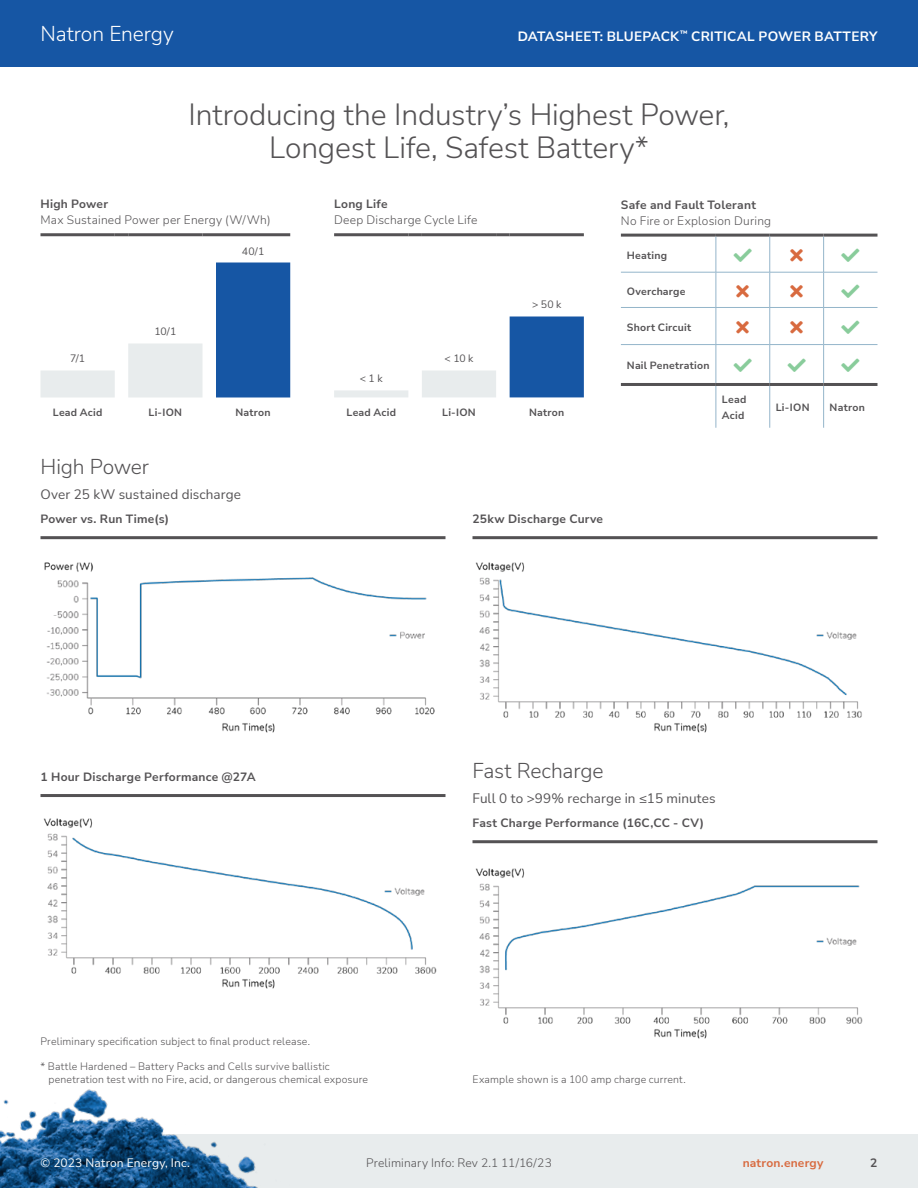
<style>
.page{position:relative;width:918px;height:1188px;background:#fff}
.page>*{position:absolute;margin:0;border:0;box-sizing:border-box;transform-origin:0 0}
.t1{font:300 30px/33px "Nunito Sans";letter-spacing:-.005em;color:#545254;text-align:center}
.t2{font:300 21px "Nunito Sans";letter-spacing:-.01em;color:#545254}
.t3{font:300 21px "Nunito Sans";letter-spacing:-.005em;color:#fff}
.t4{font:13.5px "Nunito Sans";letter-spacing:.01em;color:#545254}
.t5{font:700 13.5px "Nunito Sans";letter-spacing:.025em;color:#fff}
.t6{font:700 12px "Nunito Sans";letter-spacing:.02em;color:#545254}
.t7{font:300 12px "Nunito Sans";letter-spacing:.02em;color:#545254}
.t8{font:12px "Nunito Sans";letter-spacing:.015em;color:#fff}
.t9{font:700 12px "Nunito Sans";letter-spacing:.02em;color:#d86a3f}
.t10{font:300 10.5px/12.6px "Nunito Sans";letter-spacing:.02em;color:#545254}
.t11{font:700 10.5px/15.9px "Nunito Sans";letter-spacing:.025em;color:#545254}
.t12{font:10.5px "Nunito Sans";color:#545254}
</style>
<div class="page">
<div style="left:0;top:0;width:918px;height:68px;background:#1656a4"></div>
<div style="left:216px;top:262px;width:74px;height:136px;background:#1656a4"></div>
<svg style="left:40px;top:344px;width:162px;height:54px"></svg>
<hr style="left:40px;top:233px;width:75px;height:3px;background:#545254">
<svg style="left:115px;top:233px;width:13px;height:3px"></svg>
<hr style="left:128px;top:233px;width:74px;height:3px;background:#545254">
<hr style="left:202px;top:233px;width:14px;height:3px;background:#545254">
<hr style="left:216px;top:233px;width:74px;height:3px;background:#545254">
<div style="left:510px;top:316px;width:74px;height:81px;background:#1656a4"></div>
<svg style="left:334px;top:370px;width:162px;height:27px"></svg>
<hr style="left:334px;top:233px;width:74px;height:3px;background:#545254">
<hr style="left:408px;top:233px;width:14px;height:3px;background:#545254">
<hr style="left:422px;top:233px;width:74px;height:3px;background:#545254">
<hr style="left:496px;top:233px;width:14px;height:3px;background:#545254">
<hr style="left:510px;top:233px;width:74px;height:3px;background:#545254">
<hr style="left:621px;top:234px;width:95px;height:3px;background:#545254">
<hr style="left:716px;top:234px;width:54px;height:3px;background:#545254">
<hr style="left:770px;top:234px;width:54px;height:3px;background:#545254">
<hr style="left:824px;top:234px;width:54px;height:3px;background:#545254">
<hr style="left:621px;top:383px;width:95px;height:3px;background:#545254">
<hr style="left:716px;top:383px;width:54px;height:3px;background:#545254">
<hr style="left:770px;top:383px;width:54px;height:3px;background:#545254">
<hr style="left:824px;top:383px;width:54px;height:3px;background:#545254">
<hr style="left:716px;top:237px;width:1px;height:35px;background:#94b5ca">
<hr style="left:770px;top:237px;width:1px;height:35px;background:#94b5ca">
<hr style="left:823px;top:237px;width:1px;height:35px;background:#94b5ca">
<hr style="left:621px;top:272px;width:95px;height:1px;background:#94b5ca">
<hr style="left:716px;top:272px;width:54px;height:1px;background:#94b5ca">
<hr style="left:716px;top:272px;width:1px;height:35px;background:#94b5ca">
<hr style="left:770px;top:272px;width:54px;height:1px;background:#94b5ca">
<hr style="left:770px;top:272px;width:1px;height:35px;background:#94b5ca">
<hr style="left:824px;top:272px;width:54px;height:1px;background:#94b5ca">
<hr style="left:823px;top:272px;width:1px;height:35px;background:#94b5ca">
<hr style="left:621px;top:307px;width:95px;height:1px;background:#94b5ca">
<hr style="left:716px;top:307px;width:54px;height:1px;background:#94b5ca">
<hr style="left:716px;top:308px;width:1px;height:36px;background:#94b5ca">
<hr style="left:770px;top:307px;width:54px;height:1px;background:#94b5ca">
<hr style="left:770px;top:308px;width:1px;height:36px;background:#94b5ca">
<hr style="left:824px;top:307px;width:54px;height:1px;background:#94b5ca">
<hr style="left:823px;top:308px;width:1px;height:36px;background:#94b5ca">
<hr style="left:621px;top:344px;width:95px;height:1px;background:#94b5ca">
<hr style="left:716px;top:344px;width:54px;height:1px;background:#94b5ca">
<hr style="left:716px;top:345px;width:1px;height:38px;background:#94b5ca">
<hr style="left:770px;top:344px;width:54px;height:1px;background:#94b5ca">
<hr style="left:770px;top:345px;width:1px;height:38px;background:#94b5ca">
<hr style="left:824px;top:344px;width:54px;height:1px;background:#94b5ca">
<hr style="left:823px;top:345px;width:1px;height:38px;background:#94b5ca">
<hr style="left:716px;top:386px;width:1px;height:42px;background:#94b5ca">
<hr style="left:770px;top:386px;width:1px;height:42px;background:#94b5ca">
<hr style="left:823px;top:386px;width:1px;height:42px;background:#94b5ca">
<img style="left:475px;top:868px;width:388px;height:171px">
<img style="left:475px;top:562px;width:387px;height:171px">
<img style="left:44px;top:562px;width:391px;height:171px">
<img style="left:43px;top:818px;width:394px;height:171px">
<hr style="left:472px;top:840px;width:406px;height:3px;background:#545254">
<hr style="left:472px;top:536px;width:406px;height:3px;background:#545254">
<hr style="left:40px;top:536px;width:406px;height:3px;background:#545254">
<hr style="left:40px;top:794px;width:406px;height:3px;background:#545254">
<div style="left:59px;top:1134px;width:859px;height:54px;background:#e8eced"></div>
<img style="left:0;top:1089px;width:258px;height:99px">
<h2 class="t3" style="left:40px;top:20px;width:135px">Natron Energy</h2>
<p class="t5" style="left:518px;top:26px;width:361px">DATASHEET: BLUEPACK<sup>™</sup> CRITICAL POWER BATTERY</p>
<h1 class="t1" style="left:189px;top:97px;width:542px">Introducing the Industry’s Highest Power,<br>Longest Life, Safest Battery*</h1>
<p class="t6" style="left:40px;top:196px;width:69px">High Power</p>
<p class="t7" style="left:40px;top:212px;width:232px">Max Sustained Power per Energy (W/Wh)</p>
<p class="t12" style="left:242px;top:244px;width:24px">40/1</p>
<p class="t12" style="left:70px;top:351px;width:17px">7/1</p>
<p class="t12" style="left:154px;top:324px;width:23px">10/1</p>
<p class="t11" style="left:53px;top:404px;width:51px">Lead Acid</p>
<p class="t11" style="left:149px;top:404px;width:35px">Li-ION</p>
<p class="t11" style="left:236px;top:404px;width:37px">Natron</p>
<h2 class="t2" style="left:40px;top:452px;width:110px">High Power</h2>
<p class="t4" style="left:40px;top:485px;width:202px">Over 25 kW sustained discharge</p>
<p class="t6" style="left:334px;top:196px;width:55px">Long Life</p>
<p class="t7" style="left:334px;top:212px;width:145px">Deep Discharge Cycle Life</p>
<p class="t12" style="left:445px;top:351px;width:30px">&lt; 10 k</p>
<p class="t12" style="left:532px;top:297px;width:31px">&gt; 50 k</p>
<p class="t12" style="left:360px;top:371px;width:24px">&lt; 1 k</p>
<p class="t11" style="left:346px;top:404px;width:51px">Lead Acid</p>
<p class="t11" style="left:442px;top:404px;width:35px">Li-ION</p>
<p class="t11" style="left:529px;top:404px;width:37px">Natron</p>
<p class="t6" style="left:40px;top:510px;width:130px">Power vs. Run Time(s)</p>
<p class="t6" style="left:472px;top:510px;width:132px">25kw Discharge Curve</p>
<p class="t6" style="left:621px;top:196px;width:137px">Safe and Fault Tolerant</p>
<p class="t7" style="left:621px;top:212px;width:152px">No Fire or Explosion During</p>
<p class="t11" style="left:627px;top:247px;width:42px">Heating</p>
<p class="t11" style="left:627px;top:283px;width:60px">Overcharge</p>
<p class="t11" style="left:627px;top:319px;width:66px">Short Circuit</p>
<p class="t11" style="left:627px;top:357px;width:84px">Nail Penetration</p>
<p class="t11" style="left:722px;top:391px;width:26px">Lead<br>Acid</p>
<p class="t11" style="left:776px;top:399px;width:35px">Li-ION</p>
<p class="t11" style="left:830px;top:399px;width:37px">Natron</p>
<p class="t6" style="left:40px;top:768px;width:217px">1 Hour Discharge Performance @27A</p>
<p class="t10" style="left:40px;top:1035px;width:271px">Preliminary specification subject to final product release.</p>
<p class="t10" style="left:48px;top:1060px;width:321px;text-indent:-8px">* Battle Hardened – Battery Packs and Cells survive ballistic penetration test with no Fire, acid, or dangerous chemical exposure</p>
<h2 class="t2" style="left:472px;top:756px;width:133px">Fast Recharge</h2>
<p class="t4" style="left:472px;top:789px;width:245px">Full 0 to &gt;99% recharge in ≤15 minutes</p>
<p class="t6" style="left:472px;top:814px;width:233px">Fast Charge Performance (16C,CC - CV)</p>
<p class="t10" style="left:472px;top:1073px;width:215px">Example shown is a 100 amp charge current.</p>
<p class="t8" style="left:40px;top:1155px;width:151px">© 2023 Natron Energy, Inc.</p>
<p class="t7" style="left:366px;top:1155px;width:187px">Preliminary Info: Rev 2.1 11/16/23</p>
<p class="t7" style="left:428px;top:1155px;width:64px">Preliminary</p>
<p class="t9" style="left:743px;top:1154px;width:82px">natron.energy</p>
<p class="t6" style="left:870px;top:1154px;width:9px">2</p>
</div>
